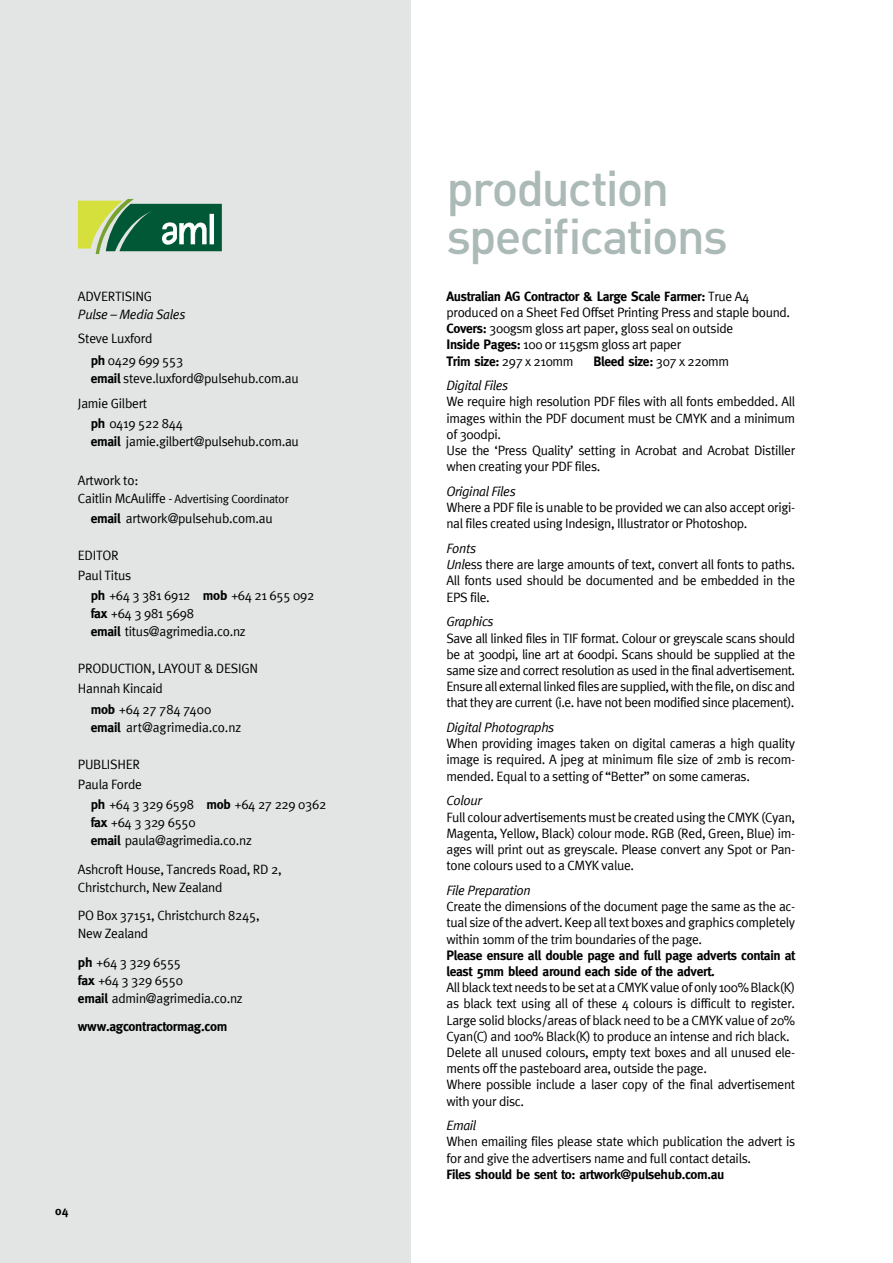
<style>
.page{position:relative;width:893px;height:1263px;background:#fff}
.page>*{position:absolute;margin:0;border:0;box-sizing:border-box;transform-origin:0 0}
.t1{font:500 49.5px/48px "DIN";letter-spacing:-.04em;color:#abb9b7}
.t2{font:13.5px/16.2px "Meta Plus Normal Roman";letter-spacing:-.025em;color:#000}
.t3{font:700 13.5px/16.2px "Meta";letter-spacing:-.025em;color:#000}
.t4{font:italic 13.5px "Meta Plus Normal";letter-spacing:-.025em;color:#000}
.t5{font:12px "Meta Plus Normal Roman";letter-spacing:-.02em;color:#000}
.t6{font:700 12px "Meta";color:#000}
.s1{font-family:"Meta";font-weight:700}
.s2{font-size:13.5px}
.s3{font-family:"Meta Plus Normal Roman";font-weight:400}
.s4{font-family:"Meta Plus Normal";font-style:italic}
</style>
<div class="page">
<div style="left:0;top:0;width:410px;height:1263px;background:#e2e5e4"></div>
<svg style="left:78px;top:199px;width:144px;height:55px"></svg>
<p class="t2" style="left:78px;top:288px;width:76px">ADVERTISING</p>
<p class="t4" style="left:78px;top:306px;width:109px">Pulse – Media Sales</p>
<p class="t2" style="left:91px;top:327px;width:94px;line-height:22.2px;text-indent:-13px">Steve Luxford<br><span class="s1">ph</span> 0429 699 553</p>
<p class="t2" style="left:78px;top:366px;width:222px;line-height:24.5px;text-indent:13px"><span class="s1">email</span> steve.luxford@pulsehub.com.au<br>Jamie Gilbert</p>
<p class="t2" style="left:91px;top:414px;width:210px;line-height:18px"><span class="s1">ph</span> 0419 522 844<br><span class="s1">email</span> jamie.gilbert@pulsehub.com.au</p>
<p class="t2" style="left:78px;top:472px;width:62px">Artwork to:</p>
<p class="t5" style="left:78px;top:491px;width:212px"><span class="s2">Caitlin McAuliffe -</span> Advertising Coordinator</p>
<p class="t2" style="left:91px;top:510px;width:184px"><span class="s1">email</span> artwork@pulsehub.com.au</p>
<p class="t2" style="left:78px;top:547px;width:43px">EDITOR</p>
<p class="t2" style="left:78px;top:567px;width:55px">Paul Titus</p>
<p class="t2" style="left:91px;top:587px;width:225px"><span class="s1">ph</span> +64 3 381 6912 <span class="s1">mob</span> +64 21 655 092</p>
<p class="t2" style="left:91px;top:604px;width:156px;line-height:18px"><span class="s1">fax</span> +64 3 981 5698<br><span class="s1">email</span> titus@agrimedia.co.nz</p>
<p class="t2" style="left:78px;top:660px;width:182px">PRODUCTION, LAYOUT &amp; DESIGN</p>
<p class="t2" style="left:78px;top:680px;width:86px">Hannah Kincaid</p>
<p class="t2" style="left:91px;top:701px;width:122px"><span class="s1">mob</span> +64 27 784 7400</p>
<p class="t2" style="left:91px;top:719px;width:152px"><span class="s1">email</span> art@agrimedia.co.nz</p>
<p class="t2" style="left:78px;top:756px;width:64px">PUBLISHER</p>
<p class="t2" style="left:78px;top:776px;width:66px">Paula Forde</p>
<p class="t2" style="left:91px;top:796px;width:237px"><span class="s1">ph</span> +64 3 329 6598 <span class="s1">mob</span> +64 27 229 0362</p>
<p class="t2" style="left:91px;top:813px;width:163px;line-height:18px"><span class="s1">fax</span> +64 3 329 6550<br><span class="s1">email</span> paula@agrimedia.co.nz</p>
<p class="t2" style="left:78px;top:860px;width:205px;line-height:18px">Ashcroft House, Tancreds Road, RD 2,<br>Christchurch, New Zealand</p>
<p class="t2" style="left:78px;top:906px;width:183px;line-height:18px">PO Box 37151, Christchurch 8245,<br>New Zealand</p>
<p class="t2" style="left:78px;top:953px;width:166px;line-height:18px"><span class="s1">ph</span> +64 3 329 6555<br><span class="s1">fax</span> +64 3 329 6550<br><span class="s1">email</span> admin@agrimedia.co.nz</p>
<p class="t3" style="left:78px;top:1019px;width:151px">www.agcontractormag.com</p>
<p class="t6" style="left:55px;top:1203px;width:14px">04</p>
<h1 class="t1" style="left:446px;top:163px;width:283px">production specifications</h1>
<p class="t3" style="left:446px;top:288px;width:304px">Australian AG Contractor &amp; Large Scale Farmer: <span class="s3">True A4</span></p>
<p class="t2" style="left:446px;top:304px;width:345px">produced on a Sheet Fed Offset Printing Press and staple bound.<br><span class="s1">Covers:</span> 300gsm gloss art paper, gloss seal on outside<br><span class="s1">Inside Pages:</span> 100 or 115gsm gloss art paper</p>
<p class="t3" style="left:446px;top:353px;width:128px">Trim size: <span class="s3">297 x 210mm</span></p>
<p class="t3" style="left:593px;top:353px;width:137px">Bleed size: <span class="s3">307 x 220mm</span></p>
<p class="t4" style="left:446px;top:378px;width:63px">Digital Files</p>
<p class="t2" style="left:446px;top:393px;width:350px">We require high resolution PDF files with all fonts embedded. All images within the PDF document must be CMYK and a minimum of 300dpi.<br>Use the ‘Press Quality’ setting in Acrobat and Acrobat Distiller when creating your PDF files.</p>
<p class="t4" style="left:446px;top:483px;width:71px">Original Files</p>
<p class="t2" style="left:446px;top:499px;width:350px">Where a PDF file is unable to be provided we can also accept origi&shy;nal files created using Indesign, Illustrator or Photoshop.</p>
<p class="t4" style="left:446px;top:540px;width:31px">Fonts</p>
<p class="t2" style="left:446px;top:556px;width:350px;text-align:justify"><span class="s4">Unl</span>ess there are large amounts of text, convert all fonts to paths.<br>All fonts used should be documented and be embedded in the EPS file.</p>
<p class="t4" style="left:446px;top:614px;width:48px">Graphics</p>
<p class="t2" style="left:446px;top:630px;width:350px;text-align:justify">Save all linked files in TIF format. Colour or greyscale scans should be at 300dpi, line art at 600dpi. Scans should be supplied at the same size and correct resolution as used in the final advertisement.<br>Ensure all external linked files are supplied, with the file, on disc and that they are current (i.e. have not been modified since placement).</p>
<p class="t4" style="left:446px;top:719px;width:109px">Digital Photographs</p>
<p class="t2" style="left:446px;top:735px;width:350px;text-align:justify">When providing images taken on digital cameras a high quality image is required. A jpeg at minimum file size of 2mb is recom&shy;mended. Equal to a setting of “Better” on some cameras.</p>
<p class="t4" style="left:446px;top:793px;width:37px">Colour</p>
<p class="t2" style="left:446px;top:809px;width:350px;text-align:justify">Full colour advertisements must be created using the CMYK (Cyan, Magenta, Yellow, Black) colour mode. RGB (Red, Green, Blue) im&shy;ages will print out as greyscale. Please convert any Spot or Pan&shy;tone colours used to a CMYK value.</p>
<p class="t4" style="left:446px;top:882px;width:86px">File Preparation</p>
<p class="t2" style="left:446px;top:898px;width:350px;text-align:justify">Create the dimensions of the document page the same as the ac&shy;tual size of the advert. Keep all text boxes and graphics completely within 10mm of the trim boundaries of the page.</p>
<p class="t3" style="left:446px;top:947px;width:350px">Please ensure all double page and full page adverts contain at least 5mm bleed around each side of the advert.</p>
<p class="t2" style="left:446px;top:979px;width:350px">All black text needs to be set at a CMYK value of only 100% Black(K) as black text using all of these 4 colours is difficult to register.<br>Large solid blocks/areas of black need to be a CMYK value of 20% Cyan(C) and 100% Black(K) to produce an intense and rich black.<br>Delete all unused colours, empty text boxes and all unused ele&shy;ments off the pasteboard area, outside the page.<br>Where possible include a laser copy of the final advertisement with your disc.</p>
<p class="t4" style="left:446px;top:1118px;width:31px">Email</p>
<p class="t2" style="left:446px;top:1133px;width:350px">When emailing files please state which publication the advert is for and give the advertisers name and full contact details.</p>
<p class="t3" style="left:446px;top:1166px;width:279px">Files should be sent to: artwork@pulsehub.com.au</p>
</div>
